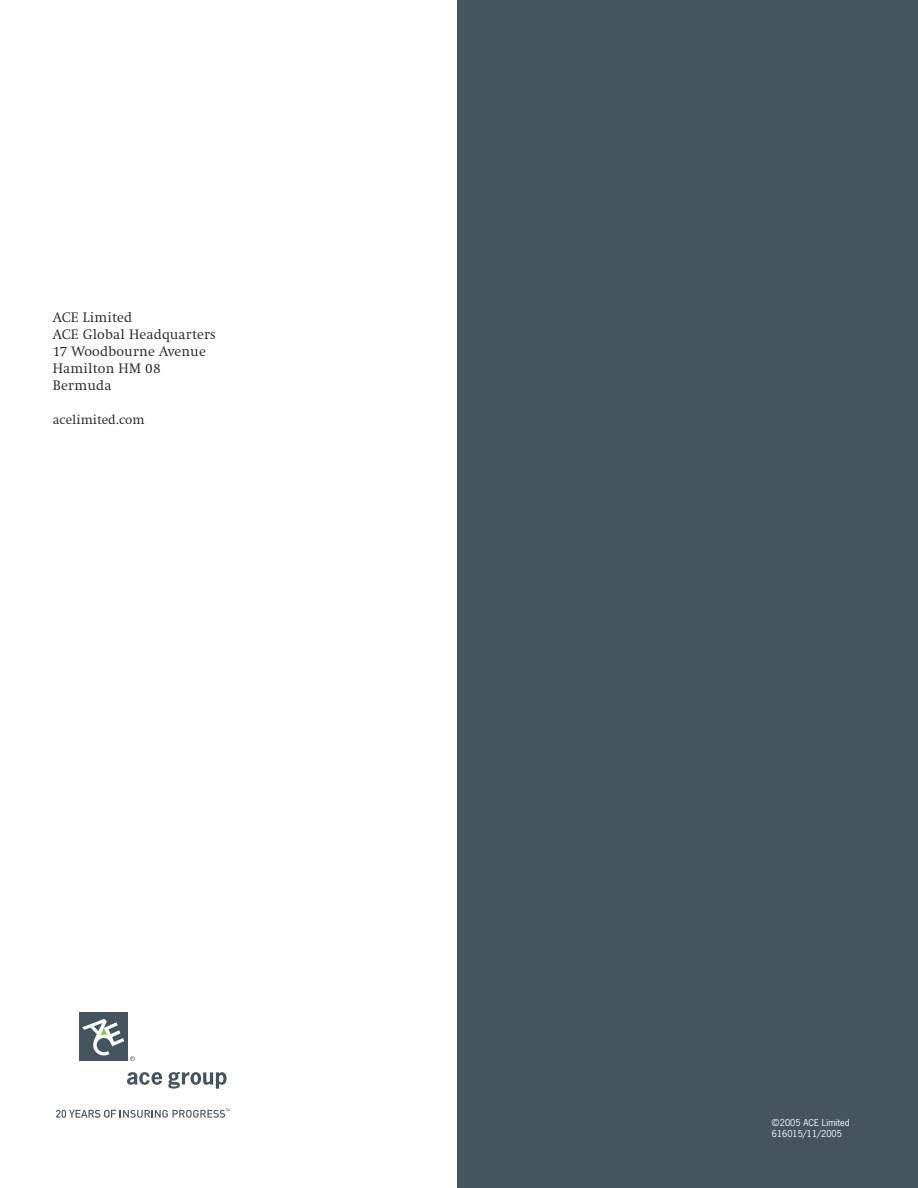
<style>
.page{position:relative;width:918px;height:1188px;background:#fff}
.page>*{position:absolute;margin:0;border:0;box-sizing:border-box;transform-origin:0 0}
.t1{font:300 14.25px/17.1px "Swift EF";letter-spacing:.01em;color:#231f20}
.t2{font:300 13.5px "Swift EF";color:#231f20}
.t3{font:9px/10.5px "News Gothic";color:#fff}
</style>
<div class="page">
<div style="left:458px;top:0;width:460px;height:1188px;background:#455560"></div>
<svg style="left:127px;top:1072px;width:35px;height:13px"></svg>
<svg style="left:168px;top:1072px;width:59px;height:17px"></svg>
<svg style="left:56px;top:1108px;width:174px;height:10px"></svg>
<div style="left:79px;top:1012px;width:49px;height:49px;background:#455560"></div>
<svg style="left:82px;top:1019px;width:42px;height:36px"></svg>
<svg style="left:130px;top:1056px;width:5px;height:5px"></svg>
<p class="t1" style="left:53px;top:310px;width:164px">ACE Limited<br>ACE Global Headquarters<br>17 Woodbourne Avenue<br>Hamilton HM 08<br>Bermuda</p>
<p class="t2" style="left:53px;top:414px;width:93px">acelimited.com</p>
<p class="t3" style="left:772px;top:1118px;width:79px">©2005 ACE Limited<br>616015/11/2005</p>
</div>
